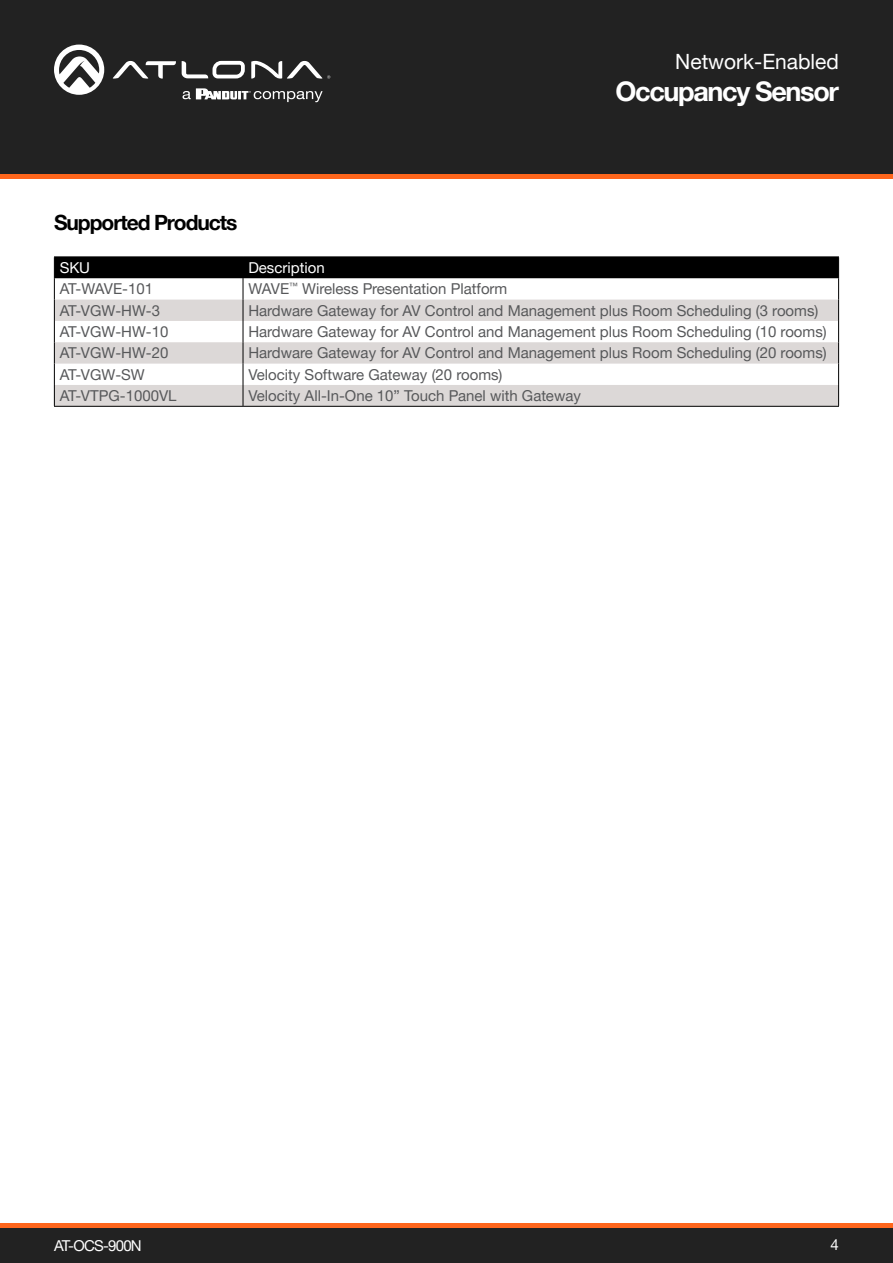
<style>
.page{position:relative;width:893px;height:1263px;background:#fff}
.page>*{position:absolute;margin:0;border:0;box-sizing:border-box;transform-origin:0 0}
.t1{font:700 27px "Helvetica Neue LTW1 G";letter-spacing:-.05em;color:#fff}
.Product_Type_First_P{font:700 21px "Helvetica Neue LTW1 G";letter-spacing:-.05em;color:#000}
.t2{font:21px "Helvetica Neue LTW1 G";color:#fff}
.Index_Section_Head{font:15px "Helvetica Neue LTW1 G";color:#57585a}
.Index_Section_Head-2{font:15px "Helvetica Neue LTW1 G";color:#fff}
.Index_Section_Head-3{font:15px "Helvetica Neue LTW1 G";letter-spacing:-.05em;color:#fff}
</style>
<div class="page">
<div style="left:0;top:1227px;width:893px;height:36px;background:#222"></div>
<hr style="left:0;top:1223px;width:893px;height:4px;background:#ff661c">
<div style="left:0;top:0;width:893px;height:174px;background:#222"></div>
<svg style="left:182px;top:61px;width:63px;height:17px"></svg>
<svg style="left:113px;top:61px;width:63px;height:18px"></svg>
<svg style="left:251px;top:61px;width:79px;height:18px"></svg>
<svg style="left:54px;top:45px;width:50px;height:50px"></svg>
<svg style="left:183px;top:88px;width:140px;height:14px"></svg>
<hr style="left:0;top:174px;width:893px;height:4px;background:#ff661c">
<svg style="left:54px;top:257px;width:785px;height:149px"></svg>
<hr style="left:54px;top:406px;width:189px;height:1px;background:#000">
<hr style="left:243px;top:406px;width:596px;height:1px;background:#000">
<h2 class="t2" style="left:675px;top:49px;width:165px">Network-Enabled</h2>
<h1 class="t1" style="left:616px;top:74px;width:225px">Occupancy Sensor</h1>
<p class="Product_Type_First_P" style="left:54px;top:209px;width:185px">Supported Products</p>
<p class="Index_Section_Head-2" style="left:60px;top:258px;width:32px">SKU</p>
<p class="Index_Section_Head-2" style="left:248px;top:258px;width:78px">Description</p>
<p class="Index_Section_Head" style="left:60px;top:280px;width:95px">AT-WAVE-101</p>
<p class="Index_Section_Head" style="left:248px;top:280px;width:261px">WAVE<sup>™</sup> Wireless Presentation Platform</p>
<p class="Index_Section_Head" style="left:60px;top:301px;width:102px">AT-VGW-HW-3</p>
<p class="Index_Section_Head" style="left:248px;top:301px;width:572px">Hardware Gateway for AV Control and Management plus Room Scheduling (3 rooms)</p>
<p class="Index_Section_Head" style="left:60px;top:322px;width:110px">AT-VGW-HW-10</p>
<p class="Index_Section_Head" style="left:248px;top:322px;width:580px">Hardware Gateway for AV Control and Management plus Room Scheduling (10 rooms)</p>
<p class="Index_Section_Head" style="left:60px;top:344px;width:110px">AT-VGW-HW-20</p>
<p class="Index_Section_Head" style="left:248px;top:344px;width:580px">Hardware Gateway for AV Control and Management plus Room Scheduling (20 rooms)</p>
<p class="Index_Section_Head" style="left:60px;top:365px;width:87px">AT-VGW-SW</p>
<p class="Index_Section_Head" style="left:248px;top:365px;width:256px">Velocity Software Gateway (20 rooms)</p>
<p class="Index_Section_Head" style="left:60px;top:386px;width:118px">AT-VTPG-1000VL</p>
<p class="Index_Section_Head" style="left:248px;top:386px;width:334px">Velocity All-In-One 10” Touch Panel with Gateway</p>
<p class="Index_Section_Head-3" style="left:54px;top:1236px;width:89px">AT-OCS-900N</p>
<p class="Index_Section_Head-2" style="left:831px;top:1235px;width:10px">4</p>
</div>
